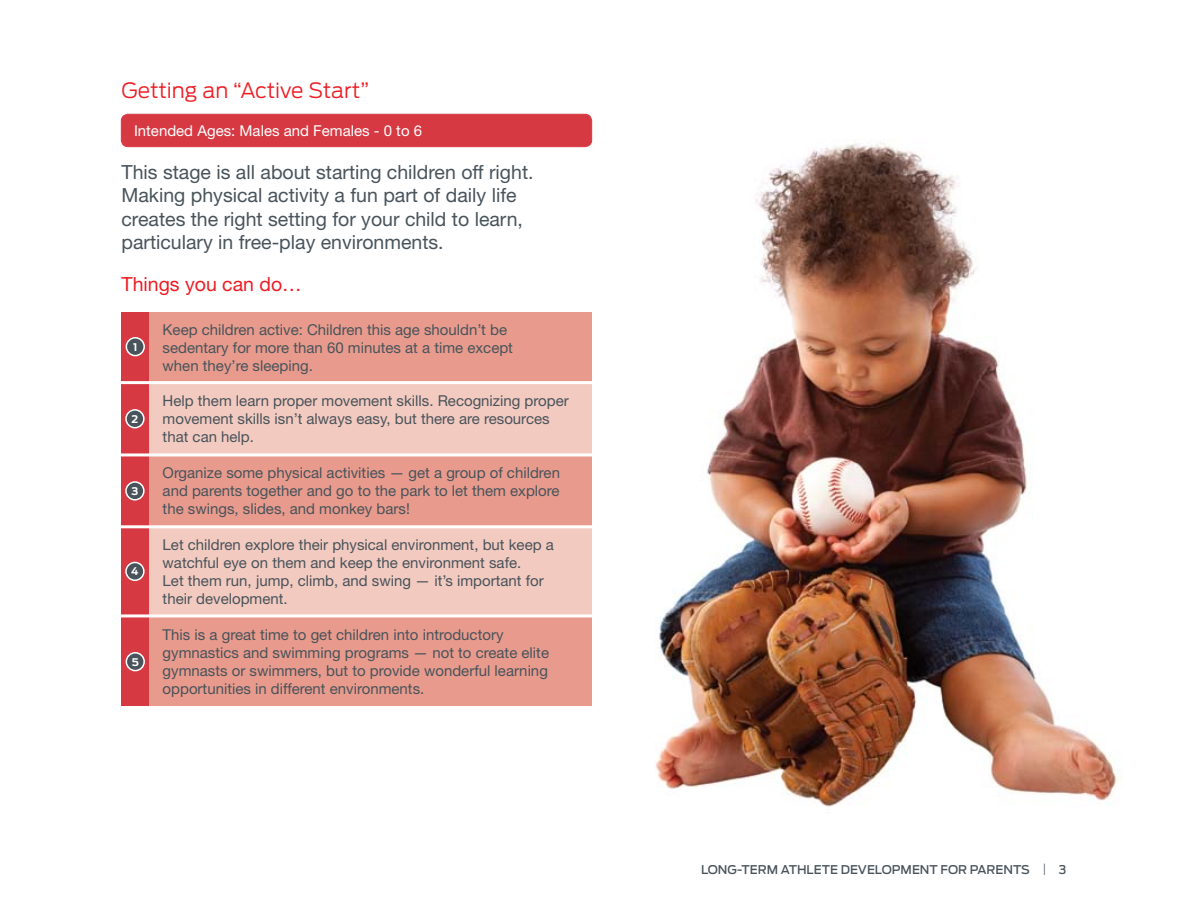
<style>
.page{position:relative;width:1188px;height:918px;background:#fff}
.page>*{position:absolute;margin:0;border:0;box-sizing:border-box;transform-origin:0 0}
.t1{font:300 21px "Antenna";color:#ed1d24}
.t2{font:19.5px/23.4px "Helvetica Neue";color:#48535b}
.t3{font:19.5px "Helvetica Neue";color:#ed1d24}
.t4{font:15px/18px "Helvetica Neue";color:#48535b}
.t5{font:15px "Helvetica Neue";color:#fff}
.t6{font:500 12px "Antenna";color:#48535b}
.t7{font:700 10.5px "Antenna";color:#fff}
</style>
<div class="page">
<div style="left:121px;top:114px;width:471px;height:33px;background:#d63942;border-radius:7px"></div>
<div style="left:121px;top:114px;width:471px;height:33px;border:1px solid #d63942;border-radius:7px"></div>
<div style="left:122px;top:313px;width:470px;height:389px;background:#f2cac0"></div>
<img style="left:655px;top:142px;width:464px;height:665px">
<div style="left:122px;top:455px;width:470px;height:72px;background:#e89b8c"></div>
<div style="left:122px;top:312px;width:470px;height:71px;background:#e89b8c"></div>
<div style="left:122px;top:616px;width:470px;height:90px;background:#e89b8c"></div>
<div style="left:122px;top:312px;width:27px;height:394px;background:#d63942"></div>
<div style="left:126px;top:338px;width:18px;height:18px;background:#48535b;border-radius:50%"></div>
<div style="left:126px;top:337px;width:19px;height:19px;border:2px solid #fff;border-radius:50%"></div>
<div style="left:126px;top:410px;width:18px;height:18px;background:#48535b;border-radius:50%"></div>
<div style="left:125px;top:409px;width:20px;height:19px;border:2px solid #fff;border-radius:50%"></div>
<div style="left:126px;top:482px;width:18px;height:18px;background:#48535b;border-radius:50%"></div>
<div style="left:125px;top:481px;width:20px;height:20px;border:2px solid #fff;border-radius:50%"></div>
<div style="left:126px;top:562px;width:18px;height:18px;background:#48535b;border-radius:50%"></div>
<div style="left:125px;top:562px;width:20px;height:19px;border:2px solid #fff;border-radius:50%"></div>
<div style="left:126px;top:653px;width:18px;height:18px;background:#48535b;border-radius:50%"></div>
<div style="left:126px;top:652px;width:19px;height:19px;border:2px solid #fff;border-radius:50%"></div>
<hr style="left:115px;top:381px;width:511px;height:3px;background:#fff">
<hr style="left:115px;top:453px;width:511px;height:3px;background:#fff">
<hr style="left:115px;top:525px;width:511px;height:3px;background:#fff">
<hr style="left:115px;top:614px;width:511px;height:3px;background:#fff">
<h1 class="t1" style="left:122px;top:78px;width:249px">Getting an “Active Start”</h1>
<p class="t5" style="left:134px;top:122px;width:290px">Intended Ages: Males and Females - 0 to 6</p>
<h2 class="t2" style="left:122px;top:160px;width:414px">This stage is all about starting children off right.<br>Making physical activity a fun part of daily life creates the right setting for your child to learn, particulary in free-play environments.</h2>
<h2 class="t3" style="left:122px;top:272px;width:182px">Things you can do…</h2>
<p class="t4" style="left:163px;top:320px;width:352px">Keep children active: Children this age shouldn’t be sedentary for more than 60 minutes at a time except when they’re sleeping.</p>
<p class="t4" style="left:163px;top:392px;width:408px">Help them learn proper movement skills. Recognizing proper movement skills isn’t always easy, but there are resources that can help.</p>
<p class="t4" style="left:163px;top:464px;width:399px;text-align:justify">Organize some physical activities — get a group of children and parents together and go to the park to let them explore the swings, slides, and monkey bars!</p>
<p class="t4" style="left:163px;top:536px;width:393px">Let children explore their physical environment, but keep a watchful eye on them and keep the environment safe.<br>Let them run, jump, climb, and swing — it’s important for their development.</p>
<p class="t4" style="left:163px;top:625px;width:388px">This is a great time to get children into introductory gymnastics and swimming programs — not to create elite gymnasts or swimmers, but to provide wonderful learning opportunities in different environments.</p>
<p class="t7" style="left:133px;top:341px;width:6px">1</p>
<p class="t7" style="left:132px;top:413px;width:8px">2</p>
<p class="t7" style="left:132px;top:485px;width:8px">3</p>
<p class="t7" style="left:131px;top:565px;width:9px">4</p>
<p class="t7" style="left:132px;top:656px;width:9px">5</p>
<p class="t6" style="left:701px;top:862px;width:367px">LONG-TERM ATHLETE DEVELOPMENT FOR PARENTS | 3</p>
</div>
